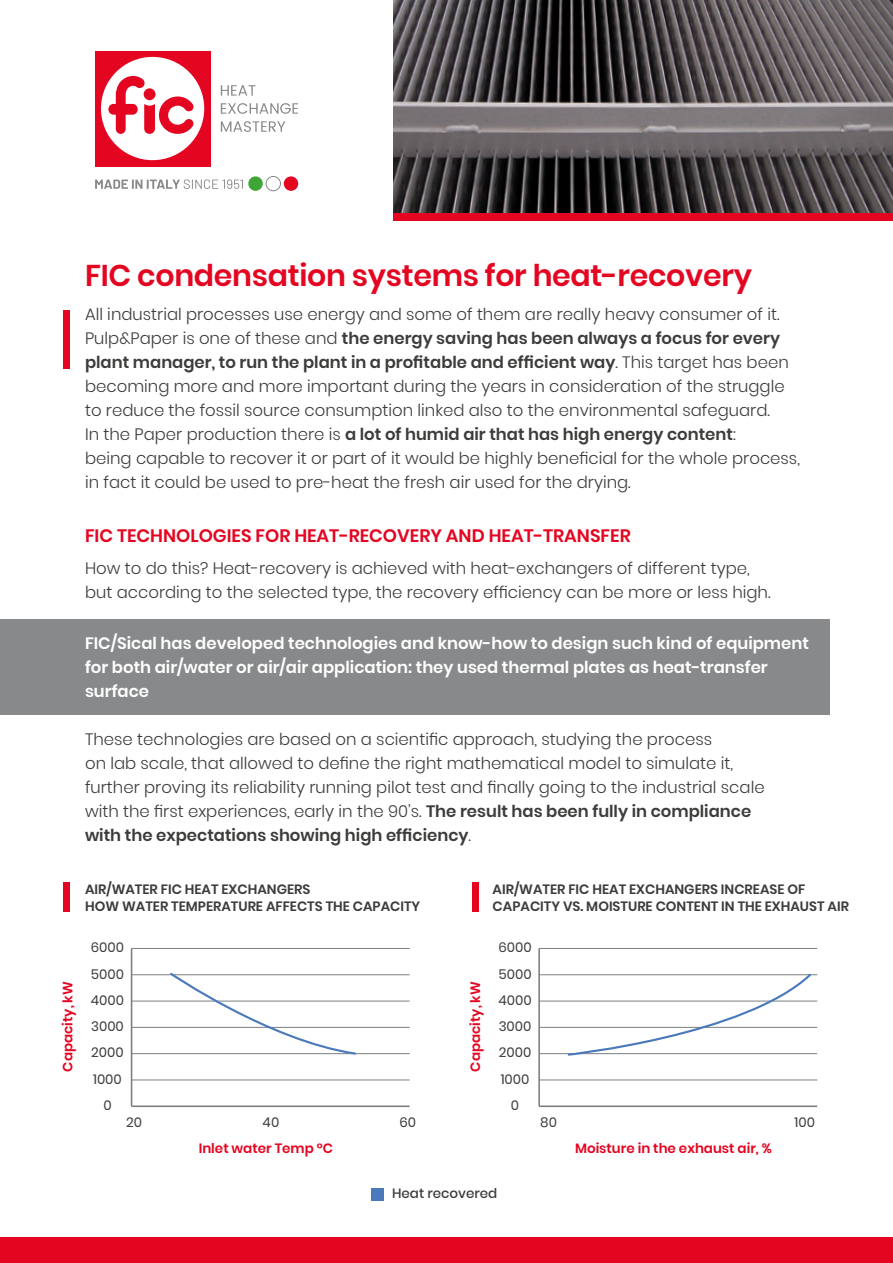
<style>
.page{position:relative;width:893px;height:1263px;background:#fff}
.page>*{position:absolute;margin:0;border:0;box-sizing:border-box;transform-origin:0 0}
.t1{font:600 30px "Poppins";letter-spacing:-.01em;color:#e40521}
.t2{font:600 18px "Poppins";color:#e40521}
.t3{font:300 16.5px/24px "Poppins";color:#3c3c3b}
.t4{font:600 16.5px/24px "Poppins";color:#fff}
.t5{font:600 13.5px/16.5px "Poppins";color:#3c3c3b}
.t6{font:600 13.5px "Poppins";color:#e40521}
.t7{font:13.5px/26.2px "Poppins";color:#3c3c3b;text-align:center}
.t8{font:500 13.5px "Poppins";color:#3c3c3b}
.s1{font-weight:600}
</style>
<div class="page">
<div style="left:0;top:620px;width:829px;height:95px;background:#87898b"></div>
<div style="left:393px;top:213px;width:500px;height:8px;background:#e40521"></div>
<svg style="left:221px;top:121px;width:64px;height:11px"></svg>
<svg style="left:221px;top:103px;width:77px;height:11px"></svg>
<svg style="left:221px;top:85px;width:35px;height:11px"></svg>
<div style="left:95px;top:51px;width:115px;height:115px;background:#e40521"></div>
<div style="left:101px;top:57px;width:103px;height:103px;background:#fff;border-radius:50%"></div>
<svg style="left:108px;top:74px;width:85px;height:60px"></svg>
<div style="left:248px;top:176px;width:15px;height:15px;background:#3fa535;border-radius:50%"></div>
<div style="left:266px;top:176px;width:15px;height:15px;border:1px solid #87898b;border-radius:50%"></div>
<div style="left:284px;top:176px;width:14px;height:15px;background:#e40521;border-radius:50%"></div>
<svg style="left:95px;top:179px;width:148px;height:10px"></svg>
<img style="left:393px;top:0;width:500px;height:213px">
<div style="left:63px;top:310px;width:6px;height:58px;background:#e40521"></div>
<div style="left:63px;top:882px;width:6px;height:29px;background:#e40521"></div>
<div style="left:472px;top:882px;width:6px;height:29px;background:#e40521"></div>
<hr style="left:131px;top:948px;width:1px;height:158px;background:#7b7e81">
<hr style="left:132px;top:1080px;width:278px;height:1px;background:#7b7e81">
<hr style="left:132px;top:1053px;width:278px;height:1px;background:#7b7e81">
<hr style="left:132px;top:1027px;width:278px;height:1px;background:#7b7e81">
<hr style="left:132px;top:1001px;width:278px;height:1px;background:#7b7e81">
<hr style="left:132px;top:974px;width:278px;height:1px;background:#7b7e81">
<hr style="left:132px;top:948px;width:278px;height:1px;background:#7b7e81">
<hr style="left:132px;top:1105px;width:278px;height:2px;background:#7b7e81">
<hr style="left:538px;top:948px;width:2px;height:158px;background:#7b7e81">
<hr style="left:539px;top:1080px;width:278px;height:1px;background:#7b7e81">
<hr style="left:539px;top:1053px;width:278px;height:1px;background:#7b7e81">
<hr style="left:539px;top:1027px;width:278px;height:1px;background:#7b7e81">
<hr style="left:539px;top:1001px;width:278px;height:1px;background:#7b7e81">
<hr style="left:539px;top:974px;width:278px;height:1px;background:#7b7e81">
<hr style="left:539px;top:948px;width:278px;height:1px;background:#7b7e81">
<hr style="left:539px;top:1105px;width:278px;height:2px;background:#7b7e81">
<div style="left:372px;top:1188px;width:12px;height:13px;background:#4a79bc"></div>
<svg style="left:567px;top:974px;width:246px;height:82px"></svg>
<svg style="left:169px;top:972px;width:188px;height:83px"></svg>
<div style="left:0;top:1237px;width:893px;height:26px;background:#e40521"></div>
<h1 class="t1" style="left:85px;top:258px;width:668px">FIC condensation systems for heat-recovery</h1>
<p class="t3" style="left:85px;top:303px;width:716px">All industrial processes use energy and some of them are really heavy consumer of it.<br>Pulp&amp;Paper is one of these and <span class="s1">the energy saving has been always a focus for every plant manager, to run the plant in a profitable and efficient way</span>. This target has been becoming more and more important during the years in consideration of the struggle to reduce the fossil source consumption linked also to the environmental safeguard.<br>In the Paper production there is <span class="s1">a lot of humid air that has high energy content</span>:<br>being capable to recover it or part of it would be highly beneficial for the whole process, in fact it could be used to pre-heat the fresh air used for the drying.</p>
<p class="t2" style="left:85px;top:526px;width:547px">FIC TECHNOLOGIES FOR HEAT-RECOVERY AND HEAT-TRANSFER</p>
<p class="t3" style="left:85px;top:556px;width:687px">How to do this? Heat-recovery is achieved with heat-exchangers of different type, but according to the selected type, the recovery efficiency can be more or less high.</p>
<p class="t4" style="left:85px;top:631px;width:725px">FIC/Sical has developed technologies and know-how to design such kind of equipment for both air/water or air/air application: they used thermal plates as heat-transfer surface</p>
<p class="t3" style="left:85px;top:727px;width:681px">These technologies are based on a scientific approach, studying the process<br>on lab scale, that allowed to define the right mathematical model to simulate it, further proving its reliability running pilot test and finally going to the industrial scale with the first experiences, early in the 90’s. <span class="s1">The result has been fully in compliance with the expectations showing high efficiency</span>.</p>
<p class="t5" style="left:85px;top:881px;width:337px">AIR/WATER FIC HEAT EXCHANGERS<br>HOW WATER TEMPERATURE AFFECTS THE CAPACITY</p>
<p class="t6" style="left:60px;top:1071px;width:92px;rotate:-90deg">Capacity, kW</p>
<p class="t7" style="left:91px;top:935px;width:35px">6000<br>5000<br>4000<br>3000<br>2000<br>1000<br>0</p>
<p class="t7" style="left:126px;top:1109px;width:17px">20</p>
<p class="t7" style="left:263px;top:1109px;width:18px">40</p>
<p class="t7" style="left:399px;top:1109px;width:18px">60</p>
<p class="t6" style="left:199px;top:1140px;width:136px">Inlet water Temp °C</p>
<p class="t5" style="left:493px;top:881px;width:358px">AIR/WATER FIC HEAT EXCHANGERS INCREASE OF<br>CAPACITY VS. MOISTURE CONTENT IN THE EXHAUST AIR</p>
<p class="t6" style="left:468px;top:1071px;width:92px;rotate:-90deg">Capacity, kW</p>
<p class="t7" style="left:498px;top:935px;width:35px">6000<br>5000<br>4000<br>3000<br>2000<br>1000<br>0</p>
<p class="t7" style="left:540px;top:1109px;width:18px">80</p>
<p class="t7" style="left:794px;top:1109px;width:22px">100</p>
<p class="t6" style="left:575px;top:1140px;width:198px">Moisture in the exhaust air, %</p>
<p class="t8" style="left:392px;top:1186px;width:107px">Heat recovered</p>
</div>
